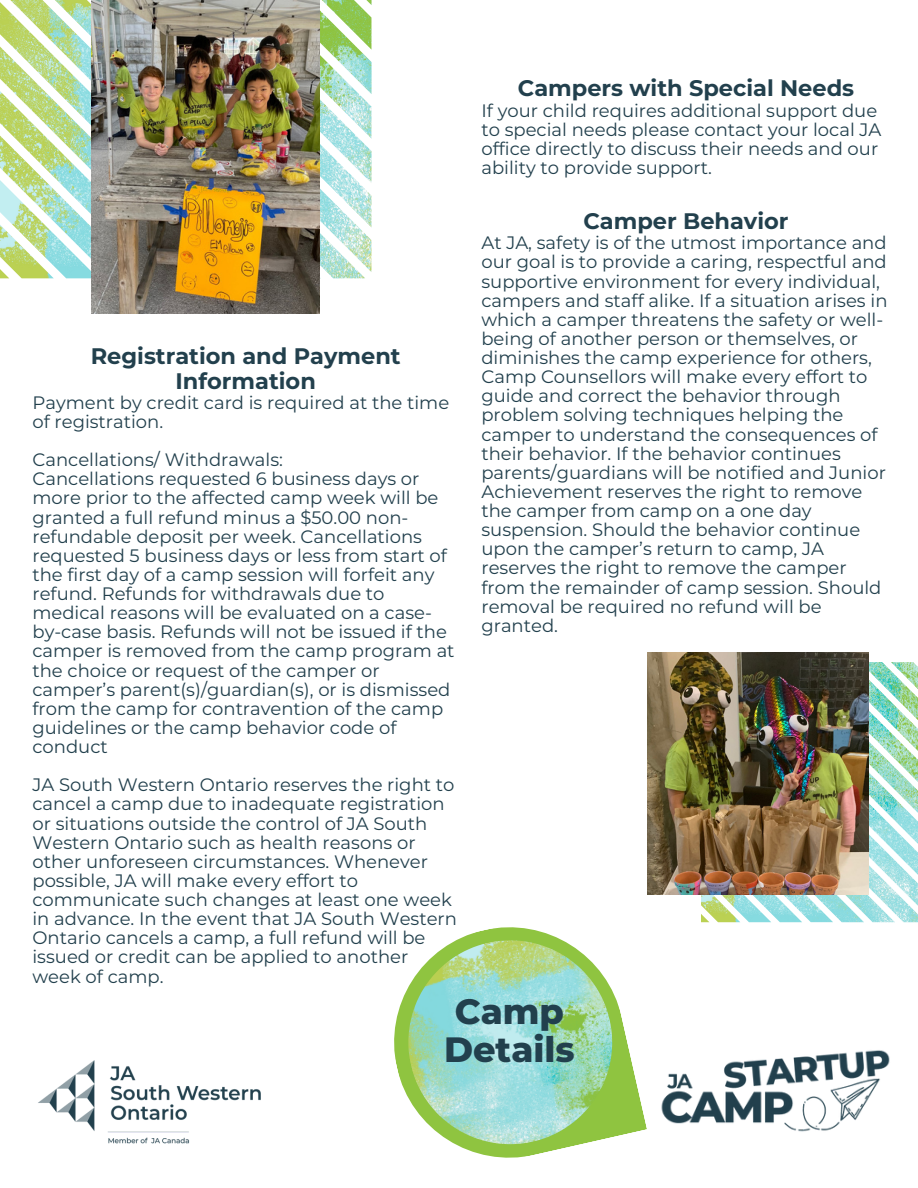
<style>
.page{position:relative;width:918px;height:1188px;background:#fff}
.page>*{position:absolute;margin:0;border:0;box-sizing:border-box;transform-origin:0 0}
.t1{font:800 35.1px/38.5px "Montserrat";color:#22404d;text-align:center}
.t2{font:700 22.5px/24.8px "Montserrat";color:#22404d;text-align:center}
.t3{font:18px/19.2px "Montserrat";color:#22404d}
</style>
<div class="page">
<img style="left:661px;top:1050px;width:229px;height:82px">
<svg style="left:394px;top:927px;width:253px;height:231px"></svg>
<img style="left:408px;top:940px;width:204px;height:204px">
<img style="left:38px;top:1060px;width:223px;height:84px">
<img style="left:701px;top:663px;width:217px;height:259px">
<img style="left:0;top:0;width:371px;height:278px">
<img style="left:92px;top:0;width:227px;height:314px">
<img style="left:647px;top:652px;width:222px;height:242px">
<p class="t2" style="left:91px;top:343px;width:311px">Registration and Payment<br>Information</p>
<p class="t3" style="left:32px;top:393px;width:418px">Payment by credit card is required at the time of registration.</p>
<p class="t3" style="left:32px;top:450px;width:424px">Cancellations/ Withdrawals:<br>Cancellations requested 6 business days or more prior to the affected camp week will be granted a full refund minus a $50.00 non&shy;refundable deposit per week. Cancellations requested 5 business days or less from start of the first day of a camp session will forfeit any refund. Refunds for withdrawals due to medical reasons will be evaluated on a case&shy;by-case basis. Refunds will not be issued if the camper is removed from the camp program at the choice or request of the camper or camper’s parent(s)/guardian(s), or is dismissed from the camp for contravention of the camp guidelines or the camp behavior code of conduct</p>
<p class="t3" style="left:32px;top:775px;width:426px">JA South Western Ontario reserves the right to cancel a camp due to inadequate registration or situations outside the control of JA South Western Ontario such as health reasons or other unforeseen circumstances. Whenever possible, JA will make every effort to communicate such changes at least one week in advance. In the event that JA South Western Ontario cancels a camp, a full refund will be issued or credit can be applied to another week of camp.</p>
<p class="t2" style="left:518px;top:76px;width:338px">Campers with Special Needs</p>
<p class="t3" style="left:481px;top:100px;width:402px">If your child requires additional support due to special needs please contact your local JA office directly to discuss their needs and our ability to provide support.</p>
<p class="t2" style="left:584px;top:209px;width:207px">Camper Behavior</p>
<p class="t3" style="left:481px;top:233px;width:408px">At JA, safety is of the utmost importance and our goal is to provide a caring, respectful and supportive environment for every individual, campers and staff alike. If a situation arises in which a camper threatens the safety or well&shy;being of another person or themselves, or diminishes the camp experience for others, Camp Counsellors will make every effort to guide and correct the behavior through problem solving techniques helping the camper to understand the consequences of their behavior. If the behavior continues parents/guardians will be notified and Junior Achievement reserves the right to remove the camper from camp on a one day suspension. Should the behavior continue upon the camper’s return to camp, JA reserves the right to remove the camper from the remainder of camp session. Should removal be required no refund will be granted.</p>
<h1 class="t1" style="left:444px;top:992px;width:132px">Camp<br>Details</h1>
</div>
